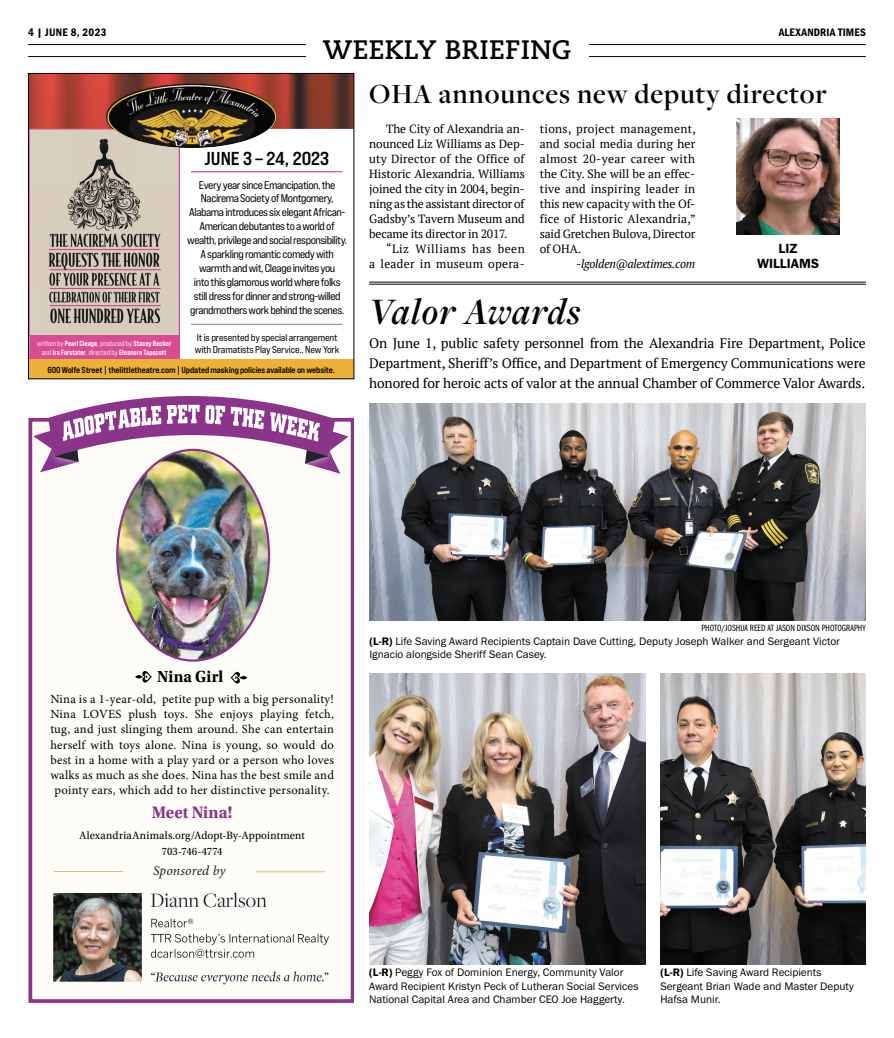
<style>
.page{position:relative;width:894px;height:1038px;background:#fff}
.page>*{position:absolute;margin:0;border:0;box-sizing:border-box;transform-origin:0 0}
.Headline{font:italic 600 38.75px "Freight Disp Pro";letter-spacing:.03em;color:#020202}
.Headline-2{font:600 28.75px "Freight Disp Pro";letter-spacing:.03em;color:#020202}
.t1{font:700 26.62px "Caecilia LT Std";letter-spacing:.01em;color:#000}
.t2{font:18.75px "Bebas Neue Pro Exp Bd";color:#000}
.t3{font:700 17.5px "Utopia Std";letter-spacing:-.005em;color:#8a358a;scale:.95 1}
.t4{font:700 16.88px "Utopia Std";letter-spacing:.01em;color:#000;scale:.95 1}
.t5{font:13.75px/20px "PT Serif";letter-spacing:-.01em;color:#000;text-align:justify}
.headshot_name{font:13.75px "Franklin Gothic URW Dem";color:#000}
.t6{font:italic 13.75px "Minion Pro";color:#21212a}
.t7{font:12.5px/15.2px "Minion Pro";letter-spacing:.015em;color:#000;text-align:center}
.Body_Copy__Serif__2{font:11.88px/15px "PT Serif";letter-spacing:-.005em;color:#000;text-align:justify}
.Body_Copy__Serif__2-2{font:11.88px/15px "PT Serif";letter-spacing:.025em;color:#000;text-align:right}
.email_tag{font:italic 11.88px "PT Serif";letter-spacing:-.025em;color:#000}
.Captions{font:11.25px/13.5px "Franklin Gothic URW Boo";color:#000}
.t8{font:11.25px/13.9px "Bebas Neue Pro Exp Rg";letter-spacing:-.04em;color:#000;text-align:center}
.t9{font:11.25px/16.5px "Utopia Std";letter-spacing:.015em;color:#000;text-align:center;scale:.95 1}
.t10{font:11.25px "Franklin Gothic URW Con Dem";letter-spacing:.025em;color:#000}
.t11{font:10px/12.8px "Bebas Neue Pro Exp Rg";letter-spacing:-.02em;color:#000}
.Photo_Credits{font:9.38px "Franklin Gothic URW Com Boo";color:#000}
.t12{font:8.75px "Bebas Neue Pro Exp Bd";letter-spacing:-.02em;color:#000}
.t13{font:7.5px/9px "Bebas Neue Pro Sm E Bd";color:#fff;text-align:center}
.s1{font-family:"Bebas Neue Pro Sm E Md"}
.s2{font-family:"Franklin Gothic URW Dem"}
</style>
<div class="page">
<hr style="left:28px;top:44px;width:837px;height:1px;background:#000">
<hr style="left:369px;top:282px;width:496px;height:1px;background:#000">
<hr style="left:369px;top:284px;width:496px;height:1px;background:#000">
<img style="left:736px;top:118px;width:103px;height:116px">
<img style="left:369px;top:673px;width:276px;height:291px">
<img style="left:660px;top:673px;width:205px;height:291px">
<img style="left:369px;top:403px;width:496px;height:217px">
<hr style="left:28px;top:56px;width:837px;height:1px;background:#000">
<div style="left:306px;top:38px;width:281px;height:21px;background:#fff"></div>
<div style="left:30px;top:420px;width:322px;height:581px;background:#fefcf6"></div>
<div style="left:28px;top:418px;width:326px;height:585px;border:4px solid #8a358a"></div>
<svg style="left:230px;top:671px;width:17px;height:13px"></svg>
<svg style="left:135px;top:670px;width:17px;height:13px"></svg>
<svg style="left:33px;top:396px;width:315px;height:78px"></svg>
<img style="left:53px;top:871px;width:273px;height:2px">
<img style="left:53px;top:892px;width:276px;height:93px">
<div style="left:123px;top:859px;width:132px;height:22px;background:#fefcf6"></div>
<img style="left:117px;top:450px;width:152px;height:211px">
<img style="left:30px;top:130px;width:148px;height:205px">
<div style="left:28px;top:359px;width:326px;height:20px;background:#edb13a"></div>
<img style="left:30px;top:75px;width:322px;height:53px">
<hr style="left:191px;top:171px;width:151px;height:1px;background:#d84c94">
<img style="left:106px;top:83px;width:170px;height:65px">
<div style="left:30px;top:335px;width:149px;height:24px;background:#d84c94"></div>
<hr style="left:191px;top:324px;width:151px;height:1px;background:#7c7c7c">
<div style="left:28px;top:73px;width:326px;height:306px;border:1px solid #000"></div>
<p class="t10" style="left:28px;top:24px;width:80px">4 | JUNE 8, 2023</p>
<p class="t10" style="left:778px;top:24px;width:89px">ALEXANDRIA TIMES</p>
<p class="t1" style="left:323px;top:34px;width:249px">WEEKLY BRIEFING</p>
<p class="t13" style="left:37px;top:338px;width:136px"><span class="s1">written by</span> Pearl Cleage<span class="s1">, produced by</span> Stacey Becker <span class="s1">and</span> Ira Forstater<span class="s1">, directed by</span> Eleanore Tapscott</p>
<p class="t2" style="left:204px;top:146px;width:126px">JUNE 3 – 24, 2023</p>
<p class="t8" style="left:187px;top:177px;width:161px">Every year since Emancipation, the Nacirema Society of Montgomery, Alabama introduces six elegant African-American debutantes to a world of wealth, privilege and social responsibility.<br>A sparkling romantic comedy with warmth and wit, Cleage invites you<br>into this glamorous world where folks still dress for dinner and strong-willed grandmothers work behind the scenes.</p>
<p class="t11" style="left:195px;top:331px;width:146px">It is presented by special arrangement with Dramatists Play Service., New York</p>
<p class="t12" style="left:47px;top:365px;width:288px">600 Wolfe Street | thelittletheatre.com | Updated masking policies available on website.</p>
<p class="Headline-2" style="left:369px;top:75px;width:458px">OHA announces new deputy director</p>
<p class="Body_Copy__Serif__2" style="left:369px;top:121px;width:157px;text-indent:17px">The City of Alexandria an&shy;nounced Liz Williams as Dep&shy;uty Director of the Office of Historic Alexandria. Williams joined the city in 2004, begin&shy;ning as the assistant director of Gadsby’s Tavern Museum and became its director in 2017.</p>
<p class="Body_Copy__Serif__2-2" style="left:369px;top:241px;width:157px">“Liz Williams has been<br>a leader in museum opera-</p>
<p class="Body_Copy__Serif__2" style="left:539px;top:121px;width:157px">tions, project management, and social media during her almost 20-year career with the City. She will be an effec&shy;tive and inspiring leader in this new capacity with the Of&shy;fice of Historic Alexandria,” said Gretchen Bulova, Director of OHA.</p>
<p class="email_tag" style="left:576px;top:256px;width:120px">-lgolden@alextimes.com</p>
<p class="headshot_name" style="left:778px;top:240px;width:20px">LIZ</p>
<p class="headshot_name" style="left:756px;top:255px;width:63px">WILLIAMS</p>
<p class="Headline" style="left:369px;top:286px;width:213px">Valor Awards</p>
<p class="t5" style="left:369px;top:333px;width:498px">On June 1, public safety personnel from the Alexandria Fire Department, Police Department, Sheriff’s Office, and Department of Emergency Communications were honored for heroic acts of valor at the annual Chamber of Commerce Valor Awards.</p>
<p class="t4" style="left:157px;top:666px;width:71px">Nina Girl</p>
<p class="t7" style="left:50px;top:691px;width:285px">Nina is a 1-year-old, petite pup with a big personality!<br>Nina LOVES plush toys. She enjoys playing fetch, tug, and just slinging them around. She can entertain herself with toys alone. Nina is young, so would do best in a home with a play yard or a person who loves walks as much as she does. Nina has the best smile and pointy ears, which add to her distinctive personality.</p>
<p class="t3" style="left:152px;top:802px;width:87px">Meet Nina!</p>
<p class="t9" style="left:80px;top:827px;width:238px">AlexandriaAnimals.org/Adopt-By-Appointment<br>703-746-4774</p>
<p class="t6" style="left:153px;top:861px;width:74px">Sponsored by</p>
<p class="Photo_Credits" style="left:701px;top:622px;width:166px">PHOTO/JOSHUA REED AT JASON DIXSON PHOTOGRAPHY</p>
<p class="Captions" style="left:369px;top:634px;width:472px"><span class="s2">(L-R)</span> Life Saving Award Recipients Captain Dave Cutting, Deputy Joseph Walker and Sergeant Victor<br>Ignacio alongside Sheriff Sean Casey.</p>
<p class="Captions" style="left:369px;top:965px;width:271px"><span class="s2">(L-R)</span> Peggy Fox of Dominion Energy, Community Valor<br>Award Recipient Kristyn Peck of Lutheran Social Services<br>National Capital Area and Chamber CEO Joe Haggerty.</p>
<p class="Captions" style="left:660px;top:965px;width:195px"><span class="s2">(L-R)</span> Life Saving Award Recipients<br>Sergeant Brian Wade and Master Deputy<br>Hafsa Munir.</p>
</div>
